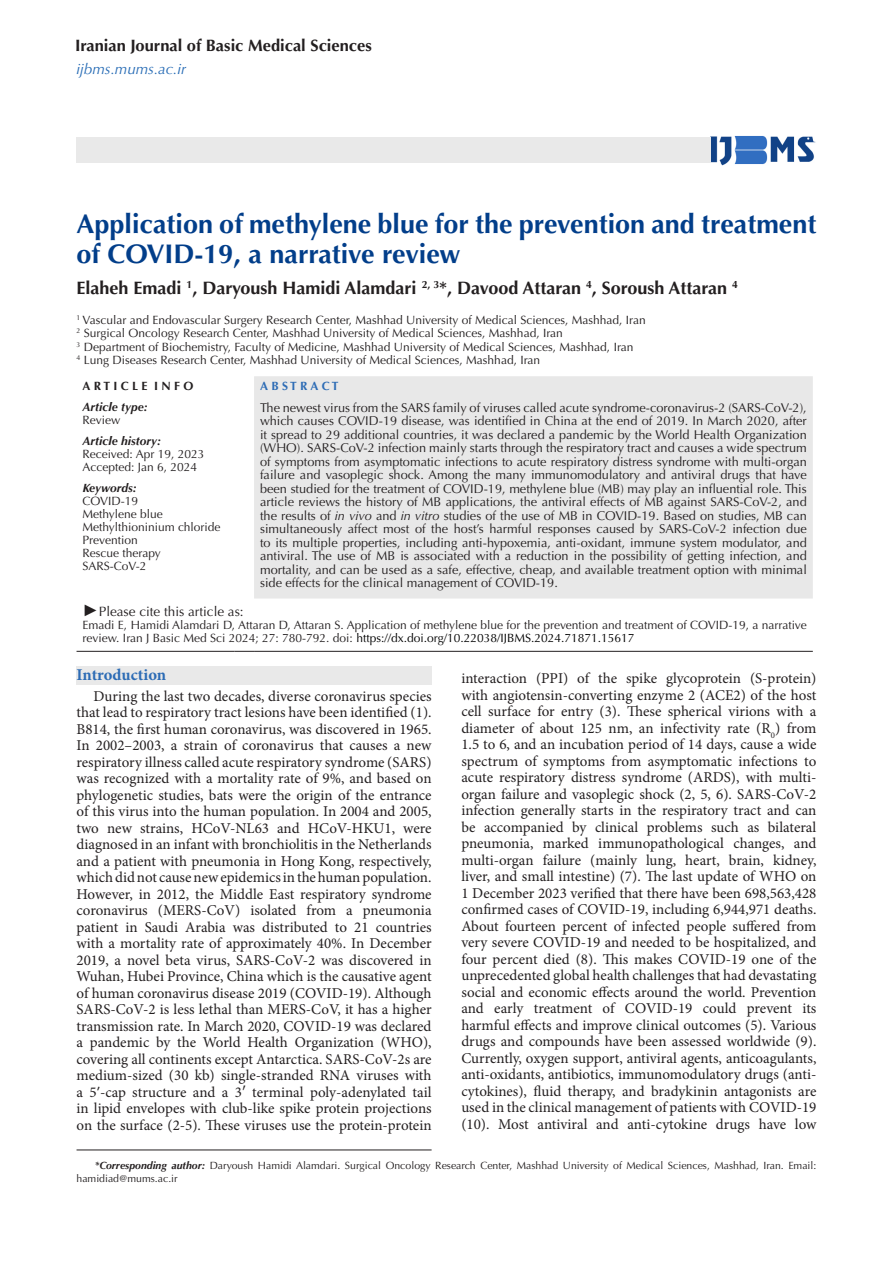
<style>
.page{position:relative;width:893px;height:1263px;background:#fff}
.page>*{position:absolute;margin:0;border:0;box-sizing:border-box;transform-origin:0 0}
.t1{font:700 27px/29.2px "Optima LT Std";color:#023e8a}
.t2{font:700 18px "Optima LT Std";color:#231f20}
.t3{font:700 16.5px "Optima LT Std";color:#231f20}
.t4{font:700 16.5px "Minion Pro";letter-spacing:-.005em;color:#2d6cb5}
.t5{font:15px/16.5px "Minion Pro";color:#231f20;text-align:justify}
.t6{font:italic 15px "Optima LT Std";color:#296db6}
.t7{font:13.5px "Optima LT Std";color:#231f20}
.t8{font:12.75px/13.5px "Optima LT Std";color:#231f20;text-align:justify}
.Body_Text{font:12px/13px "Optima LT Std";color:#231f20}
.t9{font:italic 700 12px "Optima LT Std";color:#231f20}
.t10{font:700 12px "Optima LT Std";color:#231f20}
.t11{font:700 12px "Optima LT Std";color:#2d6cb5}
.t12{font:10.5px/12.6px "Optima LT Std";color:#231f20}
.s1{font-style:italic}
.s2{font-family:"Times New Roman";font-style:italic;font-size:16.5px}
.s3{color:#000}
.s4{font-family:"Calibri"}
.s5{font-family:"Cambria"}
.s6{font-weight:700;font-style:italic}
</style>
<div class="page">
<hr style="left:77px;top:1150px;width:355px;height:1px;background:#231f20">
<div style="left:254px;top:376px;width:559px;height:222px;background:#e8e8e8"></div>
<hr style="left:77px;top:651px;width:158px;height:1px;background:#231f20">
<svg style="left:235px;top:651px;width:19px;height:1px"></svg>
<hr style="left:254px;top:651px;width:559px;height:1px;background:#231f20">
<div style="left:77px;top:666px;width:355px;height:19px;background:#e9e9e9"></div>
<img style="left:710px;top:136px;width:106px;height:30px">
<div style="left:77px;top:137px;width:634px;height:26px;background:#e9e9e9"></div>
<p class="t3" style="left:75px;top:36px;width:298px">Iranian Journal of Basic Medical Sciences</p>
<p class="t6" style="left:77px;top:61px;width:111px">ijbms.mums.ac.ir</p>
<p class="t1" style="left:77px;top:210px;width:741px">Application of methylene blue for the prevention and treatment of COVID-19, a narrative review</p>
<p class="t2" style="left:77px;top:277px;width:663px">Elaheh Emadi <sup>1</sup>, Daryoush Hamidi Alamdari <sup>2,</sup> <sup>3</sup>*, Davood Attaran <sup>4</sup>, Soroush Attaran <sup>4</sup></p>
<p class="Body_Text" style="left:77px;top:313px;width:571px"><sup>1</sup> Vascular and Endovascular Surgery Research Center, Mashhad University of Medical Sciences, Mashhad, Iran</p>
<p class="Body_Text" style="left:77px;top:327px;width:488px"><sup>2</sup> Surgical Oncology Research Center, Mashhad University of Medical Sciences, Mashhad, Iran</p>
<p class="Body_Text" style="left:77px;top:340px;width:558px"><sup>3</sup> Department of Biochemistry, Faculty of Medicine, Mashhad University of Medical Sciences, Mashhad, Iran</p>
<p class="Body_Text" style="left:77px;top:354px;width:465px"><sup>4</sup> Lung Diseases Research Center, Mashhad University of Medical Sciences, Mashhad, Iran</p>
<p class="t10" style="left:83px;top:379px;width:112px">A R T I C L E I N F O</p>
<p class="t11" style="left:260px;top:379px;width:80px">A B S T R A C T</p>
<p class="t9" style="left:83px;top:400px;width:67px">Article type:</p>
<p class="Body_Text" style="left:83px;top:414px;width:40px">Review</p>
<p class="t8" style="left:260px;top:401px;width:548px">The newest virus from the SARS family of viruses called acute syndrome-coronavirus-2 (SARS-CoV-2), which causes COVID-19 disease, was identified in China at the end of 2019. In March 2020, after it spread to 29 additional countries, it was declared a pandemic by the World Health Organization (WHO). SARS-CoV-2 infection mainly starts through the respiratory tract and causes a wide spectrum of symptoms from asymptomatic infections to acute respiratory distress syndrome with multi-organ failure and vasoplegic shock. Among the many immunomodulatory and antiviral drugs that have been studied for the treatment of COVID-19, methylene blue (MB) may play an influential role. This article reviews the history of MB applications, the antiviral effects of MB against SARS-CoV-2, and the results of <span class="s1">in vivo</span> and <span class="s1">in vitro</span> studies of the use of MB in COVID-19. Based on studies, MB can simultaneously affect most of the host’s harmful responses caused by SARS-CoV-2 infection due to its multiple properties, including anti-hypoxemia, anti-oxidant, immune system modulator, and antiviral. The use of MB is associated with a reduction in the possibility of getting infection, and mortality, and can be used as a safe, effective, cheap, and available treatment option with minimal side effects for the clinical management of COVID-19.</p>
<p class="t9" style="left:83px;top:434px;width:80px">Article history:</p>
<p class="Body_Text" style="left:83px;top:448px;width:123px">Received: Apr 19, 2023</p>
<p class="Body_Text" style="left:83px;top:461px;width:116px">Accepted: Jan 6, 2024</p>
<p class="t9" style="left:83px;top:481px;width:56px">Keywords:</p>
<p class="Body_Text" style="left:83px;top:495px;width:57px">COVID-19</p>
<p class="Body_Text" style="left:83px;top:508px;width:82px">Methylene blue</p>
<p class="Body_Text" style="left:83px;top:521px;width:140px">Methylthioninium chloride</p>
<p class="Body_Text" style="left:83px;top:534px;width:57px">Prevention</p>
<p class="Body_Text" style="left:83px;top:547px;width:80px">Rescue therapy</p>
<p class="Body_Text" style="left:83px;top:560px;width:65px">SARS-CoV-2</p>
<p class="t7" style="left:83px;top:604px;width:163px"><span class="s2">►</span>Please cite this article as:</p>
<p class="Body_Text" style="left:83px;top:619px;width:726px">Emadi E, Hamidi Alamdari D, Attaran D, Attaran S. Application of methylene blue for the prevention and treatment of COVID-19, a narrative review. Iran J Basic Med Sci 2024; 27: 780-792. doi: <span class="s3">https://dx.doi.org/10.22038/IJBMS.2024.71871.15617</span></p>
<p class="t4" style="left:77px;top:663px;width:91px">Introduction</p>
<p class="t5" style="left:77px;top:688px;width:357px;text-indent:17px">During the last two decades, diverse coronavirus species that lead to respiratory tract lesions have been identified (1).<br>B814, the first human coronavirus, was discovered in 1965.<br>In 2002–2003, a strain of coronavirus that causes a new respiratory illness called acute respiratory syndrome (SARS) was recognized with a mortality rate of 9%, and based on phylogenetic studies, bats were the origin of the entrance of this virus into the human population. In 2004 and 2005, two new strains, HCoV-NL63 and HCoV-HKU1, were diagnosed in an infant with bronchiolitis in the Netherlands and a patient with pneumonia in Hong Kong, respectively, which did not cause new epidemics in the human population.<br>However, in 2012, the Middle East respiratory syndrome coronavirus (MERS-CoV) isolated from a pneumonia patient in Saudi Arabia was distributed to 21 countries with a mortality rate of approximately 40%. In December 2019, a novel beta virus, SARS-CoV-2 was discovered in Wuhan, Hubei Province, China which is the causative agent of human coronavirus disease 2019 (COVID-19). Although SARS-CoV-2 is less lethal than MERS-CoV, it has a higher transmission rate. In March 2020, COVID-19 was declared a pandemic by the World Health Organization (WHO), covering all continents except Antarctica. SARS-CoV-2s are medium-sized (30 kb) single-stranded RNA viruses with a 5<span class="s4">′</span>-cap structure and a 3<span class="s5">′</span> terminal poly-adenylated tail in lipid envelopes with club-like spike protein projections on the surface (2-5). These viruses use the protein-protein</p>
<p class="t5" style="left:461px;top:670px;width:357px">interaction (PPI) of the spike glycoprotein (S-protein) with angiotensin-converting enzyme 2 (ACE2) of the host cell surface for entry (3). These spherical virions with a diameter of about 125 nm, an infectivity rate (R<sub>0</sub>) from 1.5 to 6, and an incubation period of 14 days, cause a wide spectrum of symptoms from asymptomatic infections to acute respiratory distress syndrome (ARDS), with multi&shy;organ failure and vasoplegic shock (2, 5, 6). SARS-CoV-2 infection generally starts in the respiratory tract and can be accompanied by clinical problems such as bilateral pneumonia, marked immunopathological changes, and multi-organ failure (mainly lung, heart, brain, kidney, liver, and small intestine) (7). The last update of WHO on 1 December 2023 verified that there have been 698,563,428 confirmed cases of COVID-19, including 6,944,971 deaths.<br>About fourteen percent of infected people suffered from very severe COVID-19 and needed to be hospitalized, and four percent died (8). This makes COVID-19 one of the unprecedented global health challenges that had devastating social and economic effects around the world. Prevention and early treatment of COVID-19 could prevent its harmful effects and improve clinical outcomes (5). Various drugs and compounds have been assessed worldwide (9).<br>Currently, oxygen support, antiviral agents, anticoagulants, anti-oxidants, antibiotics, immunomodulatory drugs (anti&shy;cytokines), fluid therapy, and bradykinin antagonists are used in the clinical management of patients with COVID-19 (10). Most antiviral and anti-cytokine drugs have low</p>
<p class="t12" style="left:77px;top:1159px;width:741px;text-indent:18px"><span class="s6">*Corresponding author:</span> Daryoush Hamidi Alamdari. Surgical Oncology Research Center, Mashhad University of Medical Sciences, Mashhad, Iran. Email: hamidiad@mums.ac.ir</p>
</div>
